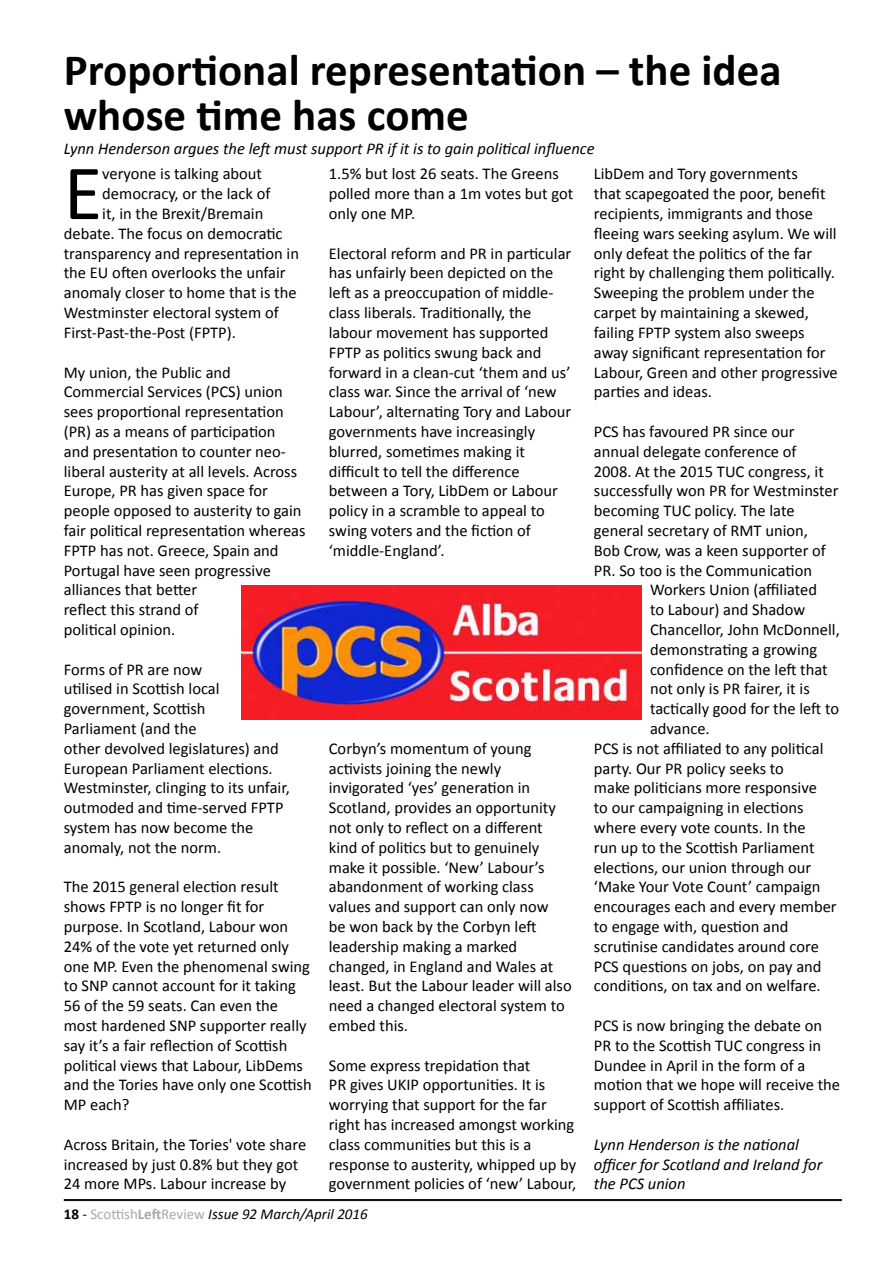
<style>
.page{position:relative;width:893px;height:1263px;background:#fff}
.page>*{position:absolute;margin:0;border:0;box-sizing:border-box;transform-origin:0 0}
.t1{font:78.9px "Calibri";color:#000}
.t2{font:700 45px/45px "Calibri";color:#000}
.t3{font:16.5px/19.8px "Calibri";color:#000}
.t4{font:italic 16.5px/19.8px "Calibri";color:#000}
.t5{font:italic 15px "Calibri";color:#000}
.s1{font-weight:700;font-style:normal}
.s2{font-style:normal}
.s3{font-style:normal;color:#a7a9ac}
.s4{font-weight:700;font-style:normal;color:#a7a9ac}
</style>
<div class="page">
<hr style="left:64px;top:1199px;width:778px;height:1px;background:#000">
<hr style="left:64px;top:1200px;width:778px;height:1px;background:#000">
<img style="left:242px;top:586px;width:399px;height:133px">
<h2 class="t2" style="left:64px;top:45px;width:719px">Proportional representation – the idea whose time has come</h2>
<p class="t4" style="left:64px;top:138px;width:532px">Lynn Henderson argues the left must support PR if it is to gain political influence</p>
<h1 class="t1" style="left:64px;top:144px;width:40px">E</h1>
<p class="t3" style="left:102px;top:163px;width:161px">veryone is talking about</p>
<p class="t3" style="left:329px;top:163px;width:246px">1.5% but lost 26 seats. The Greens polled more than a 1m votes but got only one MP.</p>
<p class="t3" style="left:329px;top:243px;width:244px">Electoral reform and PR in particular has unfairly been depicted on the left as a preoccupation of middle&shy;class liberals. Traditionally, the labour movement has supported<br>FPTP as politics swung back and forward in a clean-cut ‘them and us’ class war. Since the arrival of ‘new<br>Labour’, alternating Tory and Labour governments have increasingly blurred, sometimes making it difficult to tell the difference between a Tory, LibDem or Labour policy in a scramble to appeal to swing voters and the fiction of ‘middle-England’.</p>
<p class="t3" style="left:594px;top:163px;width:245px">LibDem and Tory governments<br>that scapegoated the poor, benefit recipients, immigrants and those fleeing wars seeking asylum. We will only defeat the politics of the far right by challenging them politically.<br>Sweeping the problem under the carpet by maintaining a skewed, failing FPTP system also sweeps away significant representation for Labour, Green and other progressive parties and ideas.</p>
<p class="t3" style="left:594px;top:421px;width:246px">PCS has favoured PR since our annual delegate conference of<br>2008. At the 2015 TUC congress, it successfully won PR for Westminster becoming TUC policy. The late general secretary of RMT union,<br>Bob Crow, was a keen supporter of<br>PR. So too is the Communication</p>
<p class="t3" style="left:650px;top:579px;width:169px">Workers Union (affiliated</p>
<p class="t3" style="left:650px;top:599px;width:157px">to Labour) and Shadow</p>
<p class="t3" style="left:650px;top:619px;width:191px">Chancellor, John McDonnell,</p>
<p class="t3" style="left:650px;top:639px;width:169px">demonstrating a growing</p>
<p class="t3" style="left:650px;top:658px;width:179px">confidence on the left that</p>
<p class="t3" style="left:650px;top:678px;width:161px">not only is PR fairer, it is</p>
<p class="t3" style="left:650px;top:698px;width:191px">tactically good for the left to</p>
<p class="t3" style="left:650px;top:718px;width:61px">advance.</p>
<p class="t3" style="left:594px;top:738px;width:231px">PCS is not affiliated to any political</p>
<p class="t3" style="left:594px;top:757px;width:191px">party. Our PR policy seeks to</p>
<p class="t3" style="left:594px;top:777px;width:224px">make politicians more responsive</p>
<p class="t3" style="left:594px;top:797px;width:211px">to our campaigning in elections</p>
<p class="t3" style="left:594px;top:817px;width:213px">where every vote counts. In the</p>
<p class="t3" style="left:594px;top:837px;width:222px">run up to the Scottish Parliament</p>
<p class="t3" style="left:594px;top:856px;width:219px">elections, our union through our</p>
<p class="t3" style="left:594px;top:876px;width:228px">‘Make Your Vote Count’ campaign</p>
<p class="t3" style="left:594px;top:896px;width:244px">encourages each and every member</p>
<p class="t3" style="left:594px;top:916px;width:196px">to engage with, question and</p>
<p class="t3" style="left:594px;top:936px;width:227px">scrutinise candidates around core</p>
<p class="t3" style="left:594px;top:955px;width:229px">PCS questions on jobs, on pay and</p>
<p class="t3" style="left:594px;top:975px;width:228px">conditions, on tax and on welfare.</p>
<p class="t3" style="left:594px;top:1015px;width:248px">PCS is now bringing the debate on<br>PR to the Scottish TUC congress in<br>Dundee in April in the form of a motion that we hope will receive the support of Scottish affiliates.</p>
<p class="t4" style="left:594px;top:1134px;width:230px">Lynn Henderson is the national officer for Scotland and Ireland for the PCS union</p>
<p class="t3" style="left:102px;top:183px;width:170px">democracy, or the lack of</p>
<p class="t3" style="left:102px;top:203px;width:163px">it, in the Brexit/Bremain</p>
<p class="t3" style="left:64px;top:223px;width:220px">debate. The focus on democratic</p>
<p class="t3" style="left:64px;top:242px;width:237px">transparency and representation in</p>
<p class="t3" style="left:64px;top:262px;width:223px">the EU often overlooks the unfair</p>
<p class="t3" style="left:64px;top:282px;width:234px">anomaly closer to home that is the</p>
<p class="t3" style="left:64px;top:302px;width:217px">Westminster electoral system of</p>
<p class="t3" style="left:64px;top:322px;width:174px">First-Past-the-Post (FPTP).</p>
<p class="t3" style="left:64px;top:361px;width:243px">My union, the Public and<br>Commercial Services (PCS) union sees proportional representation (PR) as a means of participation<br>and presentation to counter neo&shy;liberal austerity at all levels. Across<br>Europe, PR has given space for people opposed to austerity to gain fair political representation whereas<br>FPTP has not. Greece, Spain and<br>Portugal have seen progressive alliances that better<br>reflect this strand of<br>political opinion.</p>
<p class="t3" style="left:64px;top:658px;width:228px">Forms of PR are now<br>utilised in Scottish local government, Scottish<br>Parliament (and the<br>other devolved legislatures) and<br>European Parliament elections.<br>Westminster, clinging to its unfair, outmoded and time-served FPTP system has now become the anomaly, not the norm.</p>
<p class="t3" style="left:64px;top:876px;width:249px">The 2015 general election result shows FPTP is no longer fit for purpose. In Scotland, Labour won<br>24% of the vote yet returned only one MP. Even the phenomenal swing to SNP cannot account for it taking<br>56 of the 59 seats. Can even the most hardened SNP supporter really say it’s a fair reflection of Scottish political views that Labour, LibDems and the Tories have only one Scottish<br>MP each?</p>
<p class="t3" style="left:64px;top:1134px;width:244px">Across Britain, the Tories' vote share increased by just 0.8% but they got<br>24 more MPs. Labour increase by</p>
<p class="t3" style="left:329px;top:738px;width:244px">Corbyn’s momentum of young activists joining the newly invigorated ‘yes’ generation in<br>Scotland, provides an opportunity not only to reflect on a different kind of politics but to genuinely make it possible. ‘New’ Labour’s abandonment of working class values and support can only now<br>be won back by the Corbyn left leadership making a marked changed, in England and Wales at least. But the Labour leader will also need a changed electoral system to embed this.</p>
<p class="t3" style="left:329px;top:1054px;width:249px">Some express trepidation that<br>PR gives UKIP opportunities. It is worrying that support for the far right has increased amongst working class communities but this is a response to austerity, whipped up by government policies of ‘new’ Labour,</p>
<p class="t5" style="left:64px;top:1205px;width:305px"><span class="s1">18</span> <span class="s2">-</span> <span class="s3">Scottish</span><span class="s4">Left</span><span class="s3">Review</span> Issue 92 March/April 2016</p>
</div>
